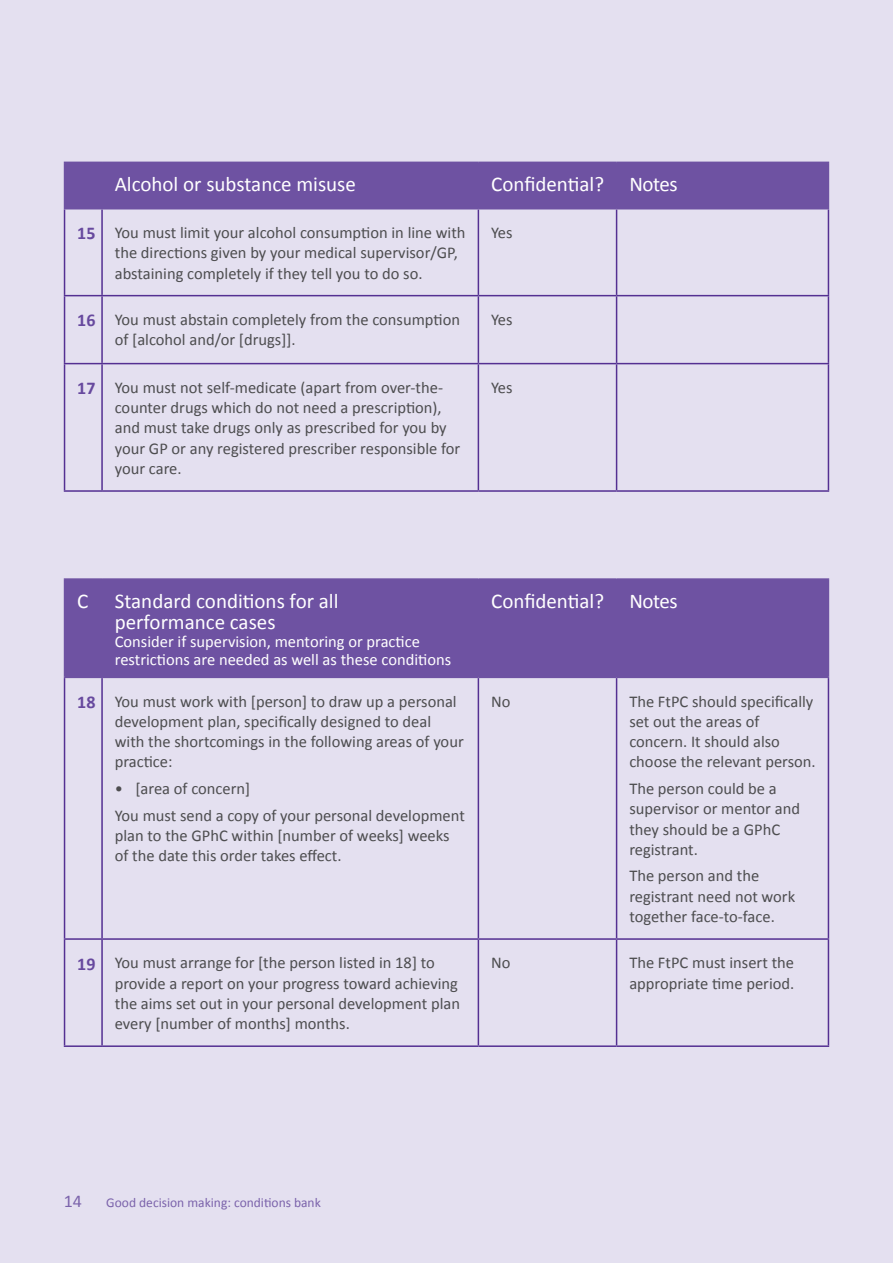
<style>
.page{position:relative;width:893px;height:1263px;background:#e4e0f0}
.page>*{position:absolute;margin:0;border:0;box-sizing:border-box;transform-origin:0 0}
.t1{font:21px/21px "Calibri";color:#fff}
.t2{font:18px "Calibri";color:#7b63ab}
.t3{font:16.5px/20.2px "Calibri";color:#4d4d4f}
.t4{font:16.5px/18px "Calibri";color:#fff}
.t5{font:13.5px "Calibri";color:#7b63ab}
.s1{font-weight:700;font-size:18px;color:#67499e}
</style>
<div class="page">
<div style="left:65px;top:163px;width:763px;height:45px;background:#6e52a2"></div>
<hr style="left:64px;top:209px;width:1px;height:86px;background:#543092">
<hr style="left:101px;top:209px;width:2px;height:86px;background:#543092">
<hr style="left:478px;top:209px;width:1px;height:86px;background:#543092">
<hr style="left:616px;top:209px;width:1px;height:86px;background:#543092">
<hr style="left:828px;top:209px;width:1px;height:86px;background:#543092">
<hr style="left:64px;top:295px;width:38px;height:1px;background:#543092">
<hr style="left:64px;top:296px;width:1px;height:67px;background:#543092">
<hr style="left:102px;top:295px;width:376px;height:1px;background:#543092">
<hr style="left:101px;top:296px;width:2px;height:67px;background:#543092">
<hr style="left:478px;top:295px;width:139px;height:1px;background:#543092">
<hr style="left:478px;top:296px;width:1px;height:67px;background:#543092">
<hr style="left:617px;top:295px;width:212px;height:1px;background:#543092">
<hr style="left:616px;top:296px;width:1px;height:67px;background:#543092">
<hr style="left:828px;top:296px;width:1px;height:67px;background:#543092">
<hr style="left:64px;top:363px;width:38px;height:1px;background:#543092">
<hr style="left:64px;top:364px;width:1px;height:126px;background:#543092">
<hr style="left:102px;top:363px;width:376px;height:1px;background:#543092">
<hr style="left:101px;top:364px;width:2px;height:126px;background:#543092">
<hr style="left:478px;top:363px;width:139px;height:1px;background:#543092">
<hr style="left:478px;top:364px;width:1px;height:126px;background:#543092">
<hr style="left:617px;top:363px;width:212px;height:1px;background:#543092">
<hr style="left:616px;top:364px;width:1px;height:126px;background:#543092">
<hr style="left:828px;top:364px;width:1px;height:126px;background:#543092">
<hr style="left:64px;top:490px;width:38px;height:2px;background:#543092">
<hr style="left:102px;top:490px;width:376px;height:2px;background:#543092">
<hr style="left:478px;top:490px;width:139px;height:2px;background:#543092">
<hr style="left:617px;top:490px;width:212px;height:2px;background:#543092">
<hr style="left:64px;top:162px;width:38px;height:1px;background:#6e52a2">
<hr style="left:64px;top:163px;width:1px;height:45px;background:#6e52a2">
<hr style="left:102px;top:162px;width:376px;height:1px;background:#6e52a2">
<hr style="left:101px;top:163px;width:2px;height:45px;background:#6e52a2">
<hr style="left:478px;top:162px;width:139px;height:1px;background:#6e52a2">
<hr style="left:478px;top:163px;width:1px;height:45px;background:#6e52a2">
<hr style="left:617px;top:162px;width:212px;height:1px;background:#6e52a2">
<hr style="left:616px;top:163px;width:1px;height:45px;background:#6e52a2">
<hr style="left:828px;top:163px;width:1px;height:45px;background:#6e52a2">
<hr style="left:64px;top:208px;width:38px;height:1px;background:#6e52a2">
<hr style="left:102px;top:208px;width:376px;height:1px;background:#6e52a2">
<hr style="left:478px;top:208px;width:139px;height:1px;background:#6e52a2">
<hr style="left:617px;top:208px;width:212px;height:1px;background:#6e52a2">
<div style="left:65px;top:580px;width:763px;height:97px;background:#6e52a2"></div>
<hr style="left:64px;top:678px;width:1px;height:260px;background:#543092">
<hr style="left:101px;top:678px;width:2px;height:260px;background:#543092">
<hr style="left:478px;top:678px;width:1px;height:260px;background:#543092">
<hr style="left:616px;top:678px;width:1px;height:260px;background:#543092">
<hr style="left:828px;top:678px;width:1px;height:260px;background:#543092">
<hr style="left:64px;top:938px;width:38px;height:2px;background:#543092">
<hr style="left:64px;top:940px;width:1px;height:105px;background:#543092">
<hr style="left:102px;top:938px;width:376px;height:2px;background:#543092">
<hr style="left:101px;top:940px;width:2px;height:105px;background:#543092">
<hr style="left:478px;top:938px;width:139px;height:2px;background:#543092">
<hr style="left:478px;top:940px;width:1px;height:105px;background:#543092">
<hr style="left:617px;top:938px;width:212px;height:2px;background:#543092">
<hr style="left:616px;top:940px;width:1px;height:105px;background:#543092">
<hr style="left:828px;top:940px;width:1px;height:105px;background:#543092">
<hr style="left:64px;top:1045px;width:38px;height:2px;background:#543092">
<hr style="left:102px;top:1045px;width:376px;height:2px;background:#543092">
<hr style="left:478px;top:1045px;width:139px;height:2px;background:#543092">
<hr style="left:617px;top:1045px;width:212px;height:2px;background:#543092">
<hr style="left:64px;top:578px;width:38px;height:2px;background:#6e52a2">
<hr style="left:64px;top:580px;width:1px;height:97px;background:#6e52a2">
<hr style="left:102px;top:578px;width:376px;height:2px;background:#6e52a2">
<hr style="left:101px;top:580px;width:2px;height:97px;background:#6e52a2">
<hr style="left:478px;top:578px;width:139px;height:2px;background:#6e52a2">
<hr style="left:478px;top:580px;width:1px;height:97px;background:#6e52a2">
<hr style="left:617px;top:578px;width:212px;height:2px;background:#6e52a2">
<hr style="left:616px;top:580px;width:1px;height:97px;background:#6e52a2">
<hr style="left:828px;top:580px;width:1px;height:97px;background:#6e52a2">
<hr style="left:64px;top:677px;width:38px;height:1px;background:#6e52a2">
<hr style="left:102px;top:677px;width:376px;height:1px;background:#6e52a2">
<hr style="left:478px;top:677px;width:139px;height:1px;background:#6e52a2">
<hr style="left:617px;top:677px;width:212px;height:1px;background:#6e52a2">
<p class="t1" style="left:115px;top:173px;width:243px">Alcohol or substance misuse</p>
<p class="t1" style="left:491px;top:173px;width:188px">Confidential? Notes</p>
<p class="t3" style="left:115px;top:223px;width:352px;text-indent:-38px"><span class="s1">15</span> You must limit your alcohol consumption in line with the directions given by your medical supervisor/GP, abstaining completely if they tell you to do so.</p>
<p class="t3" style="left:491px;top:223px;width:23px">Yes</p>
<p class="t3" style="left:115px;top:309px;width:347px;text-indent:-38px"><span class="s1">16</span> You must abstain completely from the consumption of [alcohol and/or [drugs]].</p>
<p class="t3" style="left:491px;top:309px;width:23px">Yes</p>
<p class="t3" style="left:115px;top:377px;width:347px;text-indent:-38px"><span class="s1">17</span> You must not self-medicate (apart from over-the&shy;counter drugs which do not need a prescription), and must take drugs only as prescribed for you by your GP or any registered prescriber responsible for your care.</p>
<p class="t3" style="left:491px;top:377px;width:23px">Yes</p>
<p class="t1" style="left:77px;top:590px;width:13px">C</p>
<p class="t1" style="left:115px;top:590px;width:225px">Standard conditions for all performance cases</p>
<p class="t4" style="left:115px;top:632px;width:338px">Consider if supervision, mentoring or practice restrictions are needed as well as these conditions</p>
<p class="t3" style="left:115px;top:691px;width:350px;text-indent:-38px"><span class="s1">18</span> You must work with [person] to draw up a personal development plan, specifically designed to deal with the shortcomings in the following areas of your practice:</p>
<p class="t3" style="left:115px;top:775px;width:352px;line-height:26.7px">• [area of concern]<br>You must send a copy of your personal development</p>
<p class="t3" style="left:115px;top:825px;width:336px">plan to the GPhC within [number of weeks] weeks of the date this order takes effect.</p>
<p class="t1" style="left:491px;top:590px;width:188px">Confidential? Notes</p>
<p class="t3" style="left:491px;top:691px;width:21px">No</p>
<p class="t3" style="left:629px;top:691px;width:188px">The FtPC should specifically set out the areas of concern. It should also choose the relevant person.</p>
<p class="t3" style="left:629px;top:778px;width:172px">The person could be a supervisor or mentor and they should be a GPhC registrant.</p>
<p class="t3" style="left:629px;top:866px;width:167px">The person and the registrant need not work together face-to-face.</p>
<p class="t3" style="left:115px;top:953px;width:347px;text-indent:-38px"><span class="s1">19</span> You must arrange for [the person listed in 18] to provide a report on your progress toward achieving the aims set out in your personal development plan every [number of months] months.</p>
<p class="t3" style="left:491px;top:953px;width:21px">No</p>
<p class="t3" style="left:629px;top:953px;width:166px">The FtPC must insert the appropriate time period.</p>
<p class="t2" style="left:64px;top:1189px;width:20px">14</p>
<p class="t5" style="left:106px;top:1194px;width:216px">Good decision making: conditions bank</p>
</div>
